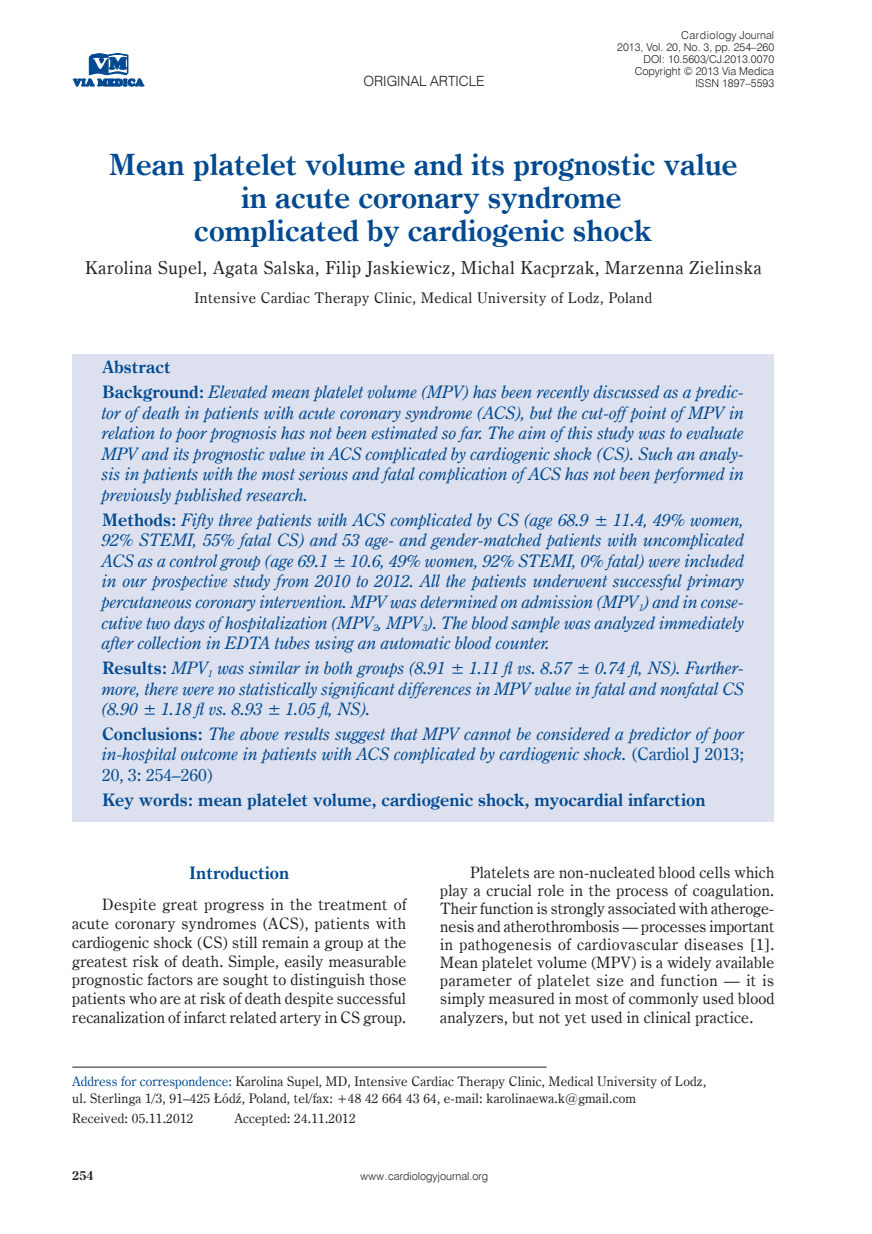
<style>
.page{position:relative;width:872px;height:1234px;background:#fff}
.page>*{position:absolute;margin:0;border:0;box-sizing:border-box;transform-origin:0 0}
._01_-_Tytuł_artykułu{font:700 29.4px/33px "Century Oldst EU";color:#014990;text-align:center}
._02_-_Autorzy{font:17.85px "Century Oldst EU";letter-spacing:.035em;color:#231f20}
._04_a_-_Streszczenie{font:italic 17.25px/20.5px "Century Oldst EU";color:#014990;text-align:justify}
._04_b_-_Slowa_kluczo{font:700 17.25px "Century Oldst EU";color:#014990}
._05_-_Śródtytuł_-_1{font:700 17.25px "Century Oldst EU";color:#014990}
._03_-_streszczenie_t{font:700 17.25px "Century Oldst EU";color:#014990}
._08_-_Tekst{font:15.75px/18.1px "Century Oldst EU";letter-spacing:.01em;color:#231f20;text-align:justify}
._03_-_Kliniki{font:14.7px "Century Oldst EU";letter-spacing:.035em;color:#231f20}
.t1{font:14.1px "Swis 721 Lt EU";color:#231f20}
._16_-_Adres_do_kores{font:13.2px/16.5px "Century Oldst EU";letter-spacing:.015em;color:#231f20}
._16A_-_Adres_do_kore{font:13.2px "Century Oldst EU";letter-spacing:.015em;color:#231f20}
.t2{font:700 12.75px "Century Oldst EU";color:#231f20}
.t3{font:10.95px/12px "Swis 721 Lt EU";color:#231f20;text-align:right}
.s1{font-weight:700;font-style:normal}
.s2{font-style:normal}
.s3{color:#014990}
</style>
<div class="page">
<svg style="left:73px;top:54px;width:71px;height:32px"></svg>
<div style="left:72px;top:354px;width:702px;height:467px;background:#dde1ef"></div>
<hr style="left:72px;top:1066px;width:474px;height:1px;background:#231f20">
<p class="t1" style="left:363px;top:72px;width:123px">ORIGINAL ARTICLE</p>
<p class="t3" style="left:617px;top:29px;width:158px">Cardiology Journal<br>2013, Vol. 20, No. 3, pp. 254–260</p>
<p class="t3" style="left:643px;top:53px;width:132px">DOI: 10.5603/CJ.2013.0070</p>
<p class="t3" style="left:635px;top:65px;width:141px">Copyright © 2013 Via Medica</p>
<p class="t3" style="left:695px;top:77px;width:80px">ISSN 1897–5593</p>
<p class="_01_-_Tytuł_artykułu" style="left:109px;top:149px;width:630px">Mean platelet volume and its prognostic value in acute coronary syndrome<br>complicated by cardiogenic shock</p>
<p class="_02_-_Autorzy" style="left:85px;top:256px;width:678px">Karolina Supel, Agata Salska, Filip Jaskiewicz, Michal Kacprzak, Marzenna Zielinska</p>
<p class="_03_-_Kliniki" style="left:194px;top:289px;width:459px">Intensive Cardiac Therapy Clinic, Medical University of Lodz, Poland</p>
<p class="_03_-_streszczenie_t" style="left:102px;top:356px;width:70px">Abstract</p>
<p class="_04_a_-_Streszczenie" style="left:102px;top:382px;width:644px"><span class="s1">Background:</span> Elevated mean platelet volume (MPV) has been recently discussed as a predic&shy;tor of death in patients with acute coronary syndrome (ACS), but the cut-off point of MPV in relation to poor prognosis has not been estimated so far. The aim of this study was to evaluate MPV and its prognostic value in ACS complicated by cardiogenic shock (CS). Such an analy&shy;sis in patients with the most serious and fatal complication of ACS has not been performed in previously published research.</p>
<p class="_04_a_-_Streszczenie" style="left:102px;top:509px;width:644px"><span class="s1">Methods:</span> Fifty three patients with ACS complicated by CS (age 68.9 ± 11.4, 49% women, 92% STEMI, 55% fatal CS) and 53 age- and gender-matched patients with uncomplicated ACS as a control group (age 69.1 ± 10.6, 49% women, 92% STEMI, 0% fatal) were included in our prospective study from 2010 to 2012. All the patients underwent successful primary percutaneous coronary intervention. MPV was determined on admission (MPV<sub>1</sub>) and in conse&shy;cutive two days of hospitalization (MPV<sub>2</sub>, MPV<sub>3</sub>). The blood sample was analyzed immediately after collection in EDTA tubes using an automatic blood counter.</p>
<p class="_04_a_-_Streszczenie" style="left:102px;top:657px;width:644px"><span class="s1">Results:</span> MPV<sub>1</sub> was similar in both groups (8.91 ± 1.11 fl vs. 8.57 ± 0.74 fl, NS). Further&shy;more, there were no statistically significant differences in MPV value in fatal and nonfatal CS (8.90 ± 1.18 fl vs. 8.93 ± 1.05 fl, NS).</p>
<p class="_04_a_-_Streszczenie" style="left:102px;top:723px;width:644px"><span class="s1">Conclusions:</span> The above results suggest that MPV cannot be considered a predictor of poor in-hospital outcome in patients with ACS complicated by cardiogenic shock. <span class="s2">(Cardiol J 2013; 20, 3: 254–260)</span></p>
<p class="_04_b_-_Slowa_kluczo" style="left:102px;top:788px;width:605px">Key words: mean platelet volume, cardiogenic shock, myocardial infarction</p>
<p class="_05_-_Śródtytuł_-_1" style="left:189px;top:861px;width:102px">Introduction</p>
<p class="_08_-_Tekst" style="left:72px;top:895px;width:335px;line-height:18.8px;text-indent:30px">Despite great progress in the treatment of acute coronary syndromes (ACS), patients with cardiogenic shock (CS) still remain a group at the greatest risk of death. Simple, easily measurable prognostic factors are sought to distinguish those patients who are at risk of death despite successful recanalization of infarct related artery in CS group.</p>
<p class="_08_-_Tekst" style="left:440px;top:863px;width:335px;text-indent:30px">Platelets are non-nucleated blood cells which play a crucial role in the process of coagulation.<br>Their function is strongly associated with atheroge&shy;nesis and atherothrombosis — processes important in pathogenesis of cardiovascular diseases [1].<br>Mean platelet volume (MPV) is a widely available parameter of platelet size and function — it is simply measured in most of commonly used blood analyzers, but not yet used in clinical practice.</p>
<p class="_16_-_Adres_do_kores" style="left:72px;top:1073px;width:635px"><span class="s3">Address for correspondence:</span> Karolina Supel, MD, Intensive Cardiac Therapy Clinic, Medical University of Lodz, ul. Sterlinga 1/3, 91–425 Łódź, Poland, tel/fax: +48 42 664 43 64, e-mail: karolinaewa.k@gmail.com</p>
<p class="_16A_-_Adres_do_kore" style="left:72px;top:1110px;width:123px">Received: 05.11.2012</p>
<p class="_16A_-_Adres_do_kore" style="left:234px;top:1110px;width:123px">Accepted: 24.11.2012</p>
<p class="t2" style="left:72px;top:1167px;width:23px">254</p>
<p class="t3" style="left:360px;top:1170px;width:129px">www.cardiologyjournal.org</p>
</div>
